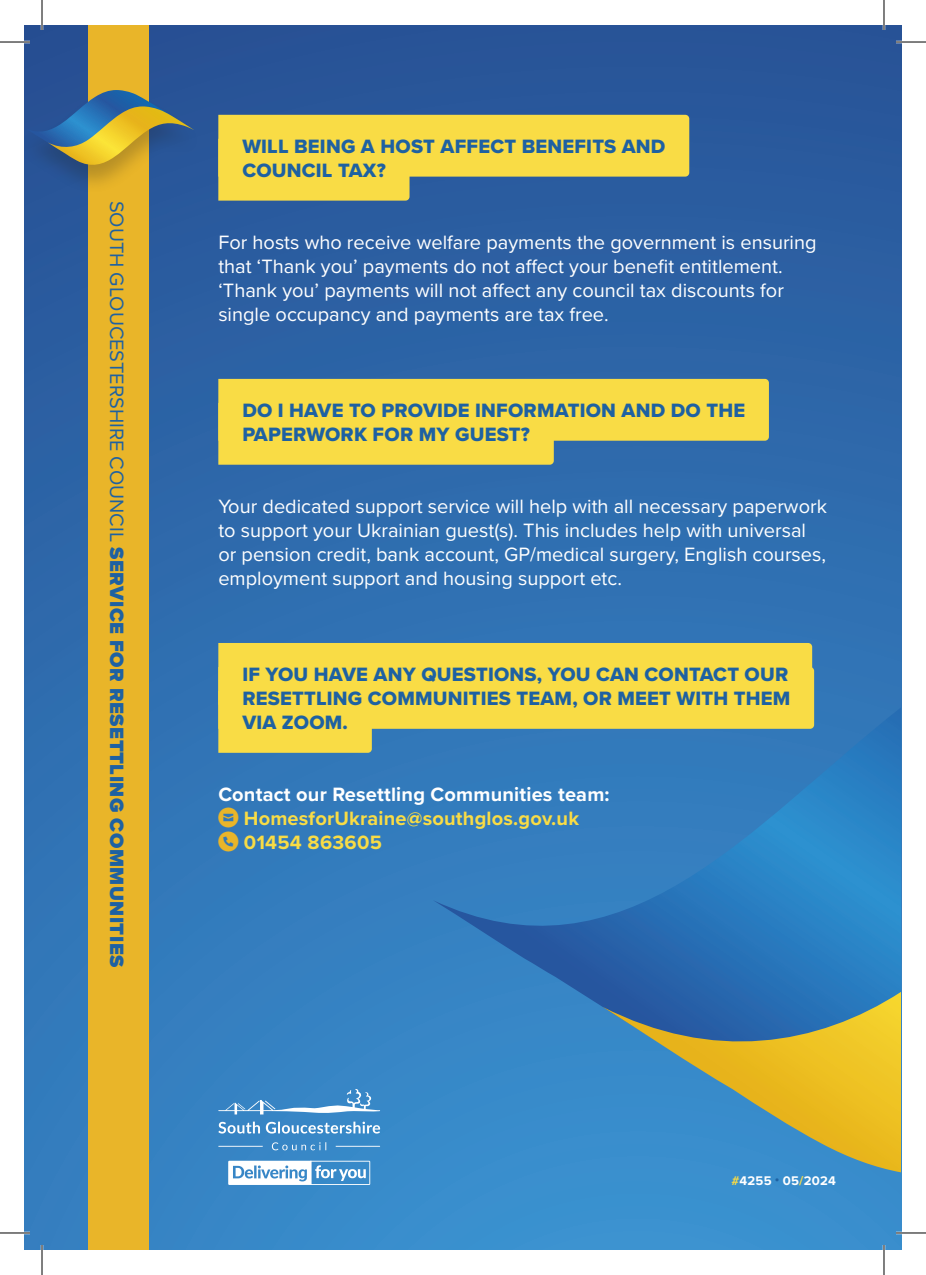
<style>
.page{position:relative;width:926px;height:1275px;background:#fff}
.page>*{position:absolute;margin:0;border:0;box-sizing:border-box;transform-origin:0 0}
.t1{font:20px/24px "Proxima Nova";color:#fff}
.t2{font:20px/24px "Proxima Nova Extrabld";letter-spacing:.01em;color:#1e61a2}
.t3{font:900 20px "Proxima Nova";letter-spacing:.025em;color:#1e61a2}
.t4{font:700 20px "Proxima Nova";letter-spacing:.01em;color:#f9dc45}
.t5{font:700 20px "Proxima Nova";letter-spacing:.01em;color:#fff}
.t6{font:700 13px "Proxima Nova";letter-spacing:.015em;color:#fff}
.s1{font-weight:400}
.s2{color:#e9b529}
.s3{color:#f9dc45}
.s4{color:#1e61a2}
</style>
<div class="page">
<div style="left:25px;top:25px;width:876px;height:1225px;background:linear-gradient(to bottom,#285397,#388ccb)"></div>
<svg style="left:218px;top:115px;width:471px;height:86px;background:#d5c654"></svg>
<svg style="left:218px;top:379px;width:551px;height:86px;background:#e2cf50"></svg>
<div style="left:218px;top:643px;width:596px;height:110px;background:#f9dc45"></div>
<svg style="left:433px;top:707px;width:468px;height:393px;background:#3b81b7"></svg>
<svg style="left:603px;top:992px;width:298px;height:180px;background:#7c9881"></svg>
<svg style="left:218px;top:1121px;width:162px;height:12px"></svg>
<svg style="left:272px;top:1142px;width:54px;height:8px"></svg>
<svg style="left:218px;top:1145px;width:45px;height:1px"></svg>
<svg style="left:336px;top:1145px;width:44px;height:1px"></svg>
<svg style="left:218px;top:1088px;width:162px;height:26px;background:#5799ce"></svg>
<svg style="left:228px;top:1160px;width:142px;height:25px"></svg>
<div style="left:88px;top:25px;width:60px;height:1225px;background:#e9b529"></div>
<div style="left:25px;top:89px;width:180px;height:105px;background:#1d1d1b;opacity:.25"></div>
<svg style="left:25px;top:90px;width:169px;height:86px;background:#627776"></svg>
<hr style="left:0;top:41px;width:30px;height:2px;background:#fff">
<hr style="left:896px;top:41px;width:30px;height:2px;background:#fff">
<hr style="left:0;top:1231px;width:30px;height:3px;background:#fff">
<hr style="left:896px;top:1231px;width:30px;height:3px;background:#fff">
<hr style="left:41px;top:0;width:2px;height:30px;background:#fff">
<hr style="left:41px;top:1245px;width:2px;height:30px;background:#fff">
<hr style="left:883px;top:0;width:2px;height:30px;background:#fff">
<hr style="left:883px;top:1245px;width:2px;height:30px;background:#fff">
<hr style="left:0;top:42px;width:30px;height:1px;background:#000">
<hr style="left:896px;top:42px;width:30px;height:1px;background:#000">
<hr style="left:0;top:1232px;width:30px;height:1px;background:#000">
<hr style="left:896px;top:1232px;width:30px;height:1px;background:#000">
<hr style="left:42px;top:0;width:1px;height:30px;background:#000">
<hr style="left:42px;top:1245px;width:1px;height:30px;background:#000">
<hr style="left:884px;top:0;width:1px;height:30px;background:#000">
<hr style="left:884px;top:1245px;width:1px;height:30px;background:#000">
<svg style="left:218px;top:807px;width:21px;height:44px"></svg>
<p class="t3" style="left:132px;top:201px;width:768px;rotate:90deg"><span class="s1">SOUTH GLOUCESTERSHIRE COUNCIL</span> SERVICE FOR RESETTLING COMMUNITIES</p>
<p class="t2" style="left:242px;top:134px;width:425px">WILL BEING A HOST AFFECT BENEFITS AND<br>COUNCIL TAX?</p>
<p class="t1" style="left:218px;top:229px;width:600px">For hosts who receive welfare payments the government is ensuring that ‘Thank you’ payments do not affect your benefit entitlement. ‘Thank you’ payments will not affect any council tax discounts for single occupancy and payments are tax free.</p>
<p class="t2" style="left:242px;top:398px;width:504px">DO I HAVE TO PROVIDE INFORMATION AND DO THE<br>PAPERWORK FOR MY GUEST?</p>
<p class="t1" style="left:218px;top:493px;width:610px">Your dedicated support service will help with all necessary paperwork to support your Ukrainian guest(s). This includes help with universal or pension credit, bank account, GP/medical surgery, English courses, employment support and housing support etc.</p>
<p class="t2" style="left:242px;top:662px;width:549px;text-align:justify">IF YOU HAVE ANY QUESTIONS, YOU CAN CONTACT OUR RESETTLING COMMUNITIES TEAM, OR MEET WITH THEM VIA ZOOM.</p>
<p class="t5" style="left:218px;top:779px;width:393px">Contact our Resettling Communities team:</p>
<p class="t4" style="left:244px;top:803px;width:337px">HomesforUkraine@southglos.gov.uk</p>
<p class="t4" style="left:218px;top:827px;width:165px"><span class="s2">★</span> 01454 863605</p>
<p class="t6" style="left:732px;top:1171px;width:106px"><span class="s3">#</span>4255 <span class="s4">•</span> 05<span class="s3">/</span>2024</p>
</div>
